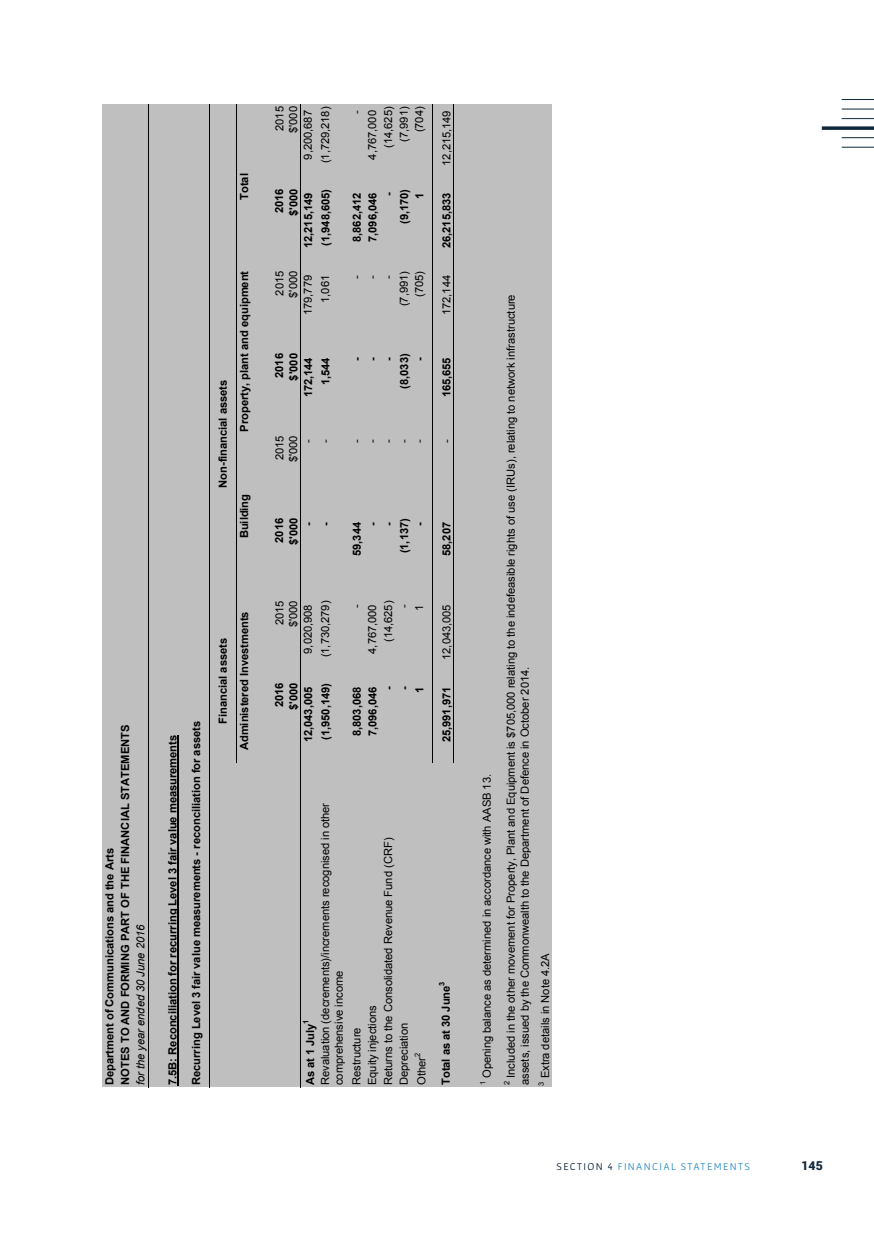
<style>
.page{position:relative;width:874px;height:1241px;background:#fff}
.page>*{position:absolute;margin:0;border:0;box-sizing:border-box;transform-origin:0 0}
.t1{font:900 12.25px "Roboto";color:#0e293a}
.t2{font:11.2px/13.8px "Arial";letter-spacing:-.005em;color:#000}
.t3{font:700 11.2px/14.2px "Arial";letter-spacing:-.005em;color:#000}
.t4{font:italic 11.2px "Arial";letter-spacing:-.005em;color:#000}
.t5{font:10.5px "Gafata";letter-spacing:.13em;color:#2488c2}
.t6{font:7.52px "Arial";color:#000}
.t7{font:700 7.52px "Arial";color:#000}
.s1{color:#00162d}
</style>
<div class="page">
<hr style="left:841px;top:99px;width:32px;height:1px;background:#0e293a">
<svg style="left:821px;top:126px;width:52px;height:4px"></svg>
<hr style="left:841px;top:109px;width:32px;height:1px;background:#0e293a">
<hr style="left:841px;top:137px;width:32px;height:1px;background:#0e293a">
<hr style="left:841px;top:118px;width:32px;height:1px;background:#0e293a">
<hr style="left:841px;top:147px;width:32px;height:1px;background:#0e293a">
<div style="left:102px;top:104px;width:449px;height:982px;background:#bfbfbf"></div>
<hr style="left:177px;top:734px;width:2px;height:351px;background:#000">
<hr style="left:148px;top:104px;width:1px;height:983px;background:#000">
<hr style="left:209px;top:104px;width:1px;height:983px;background:#000">
<hr style="left:236px;top:104px;width:1px;height:659px;background:#000">
<hr style="left:300px;top:104px;width:1px;height:983px;background:#000">
<hr style="left:431px;top:104px;width:1px;height:659px;background:#000">
<hr style="left:453px;top:104px;width:1px;height:659px;background:#000">
<p class="t3" style="left:237px;top:200px;width:28px;rotate:-90deg">Total</p>
<p class="t3" style="left:216px;top:488px;width:110px;rotate:-90deg">Non-financial assets</p>
<p class="t3" style="left:237px;top:431px;width:162px;rotate:-90deg">Property, plant and equipment</p>
<p class="t3" style="left:237px;top:538px;width:46px;rotate:-90deg">Building</p>
<p class="t3" style="left:102px;top:1085px;width:362px;line-height:15.6px;rotate:-90deg">Department of Communications and the Arts<br>NOTES TO AND FORMING PART OF THE FINANCIAL STATEMENTS</p>
<p class="t4" style="left:133px;top:1085px;width:162px;rotate:-90deg">for the year ended 30 June 2016</p>
<p class="t3" style="left:161px;top:1085px;width:366px;line-height:23.6px;rotate:-90deg">7.5B: Reconciliation for recurring Level 3 fair value measurements<br>Recurring Level 3 fair value measurements - reconciliation for assets</p>
<p class="t3" style="left:216px;top:723px;width:87px;rotate:-90deg">Financial assets</p>
<p class="t3" style="left:237px;top:750px;width:140px;rotate:-90deg">Administered Investments</p>
<p class="t2" style="left:272px;top:133px;width:28px;rotate:-90deg">2015 $'000</p>
<p class="t2" style="left:318px;top:163px;width:58px;rotate:-90deg">(1,729,218)</p>
<p class="t2" style="left:300px;top:159px;width:51px;rotate:-90deg">9,200,687</p>
<p class="t2" style="left:349px;top:114px;width:5px;rotate:-90deg">-</p>
<p class="t2" style="left:396px;top:142px;width:37px;rotate:-90deg">(7,991)</p>
<p class="t2" style="left:381px;top:148px;width:43px;rotate:-90deg">(14,625)</p>
<p class="t2" style="left:412px;top:132px;width:27px;rotate:-90deg">(704)</p>
<p class="t2" style="left:365px;top:159px;width:51px;rotate:-90deg">4,767,000</p>
<p class="t2" style="left:439px;top:166px;width:57px;rotate:-90deg">12,215,149</p>
<p class="t3" style="left:272px;top:216px;width:29px;rotate:-90deg">2016 $'000</p>
<p class="t3" style="left:318px;top:246px;width:58px;rotate:-90deg">(1,948,605)</p>
<p class="t3" style="left:301px;top:248px;width:57px;rotate:-90deg">12,215,149</p>
<p class="t3" style="left:365px;top:242px;width:51px;rotate:-90deg">7,096,046</p>
<p class="t3" style="left:349px;top:242px;width:51px;rotate:-90deg">8,862,412</p>
<p class="t3" style="left:381px;top:196px;width:5px;rotate:-90deg">-</p>
<p class="t3" style="left:397px;top:224px;width:37px;rotate:-90deg">(9,170)</p>
<p class="t3" style="left:412px;top:199px;width:8px;rotate:-90deg">1</p>
<p class="t3" style="left:439px;top:248px;width:57px;rotate:-90deg">26,215,833</p>
<p class="t2" style="left:272px;top:298px;width:28px;rotate:-90deg">2015 $'000</p>
<p class="t2" style="left:300px;top:315px;width:42px;rotate:-90deg">179,779</p>
<p class="t2" style="left:318px;top:303px;width:29px;rotate:-90deg">1,061</p>
<p class="t2" style="left:349px;top:279px;width:5px;rotate:-90deg">-</p>
<p class="t2" style="left:365px;top:279px;width:5px;rotate:-90deg">-</p>
<p class="t2" style="left:381px;top:278px;width:5px;rotate:-90deg">-</p>
<p class="t2" style="left:396px;top:306px;width:37px;rotate:-90deg">(7,991)</p>
<p class="t2" style="left:412px;top:297px;width:27px;rotate:-90deg">(705)</p>
<p class="t2" style="left:439px;top:315px;width:42px;rotate:-90deg">172,144</p>
<p class="t3" style="left:272px;top:380px;width:29px;rotate:-90deg">2016 $'000</p>
<p class="t3" style="left:318px;top:385px;width:29px;rotate:-90deg">1,544</p>
<p class="t3" style="left:301px;top:397px;width:42px;rotate:-90deg">172,144</p>
<p class="t3" style="left:349px;top:361px;width:5px;rotate:-90deg">-</p>
<p class="t3" style="left:365px;top:361px;width:5px;rotate:-90deg">-</p>
<p class="t3" style="left:381px;top:361px;width:5px;rotate:-90deg">-</p>
<p class="t3" style="left:397px;top:388px;width:37px;rotate:-90deg">(8,033)</p>
<p class="t3" style="left:412px;top:361px;width:5px;rotate:-90deg">-</p>
<p class="t3" style="left:439px;top:397px;width:42px;rotate:-90deg">165,655</p>
<p class="t2" style="left:272px;top:462px;width:28px;rotate:-90deg">2015 $'000</p>
<p class="t2" style="left:300px;top:443px;width:5px;rotate:-90deg">-</p>
<p class="t2" style="left:318px;top:443px;width:5px;rotate:-90deg">-</p>
<p class="t2" style="left:349px;top:443px;width:5px;rotate:-90deg">-</p>
<p class="t2" style="left:365px;top:443px;width:5px;rotate:-90deg">-</p>
<p class="t2" style="left:381px;top:443px;width:5px;rotate:-90deg">-</p>
<p class="t2" style="left:396px;top:443px;width:5px;rotate:-90deg">-</p>
<p class="t2" style="left:412px;top:443px;width:5px;rotate:-90deg">-</p>
<p class="t2" style="left:439px;top:443px;width:5px;rotate:-90deg">-</p>
<p class="t3" style="left:272px;top:545px;width:29px;rotate:-90deg">2016 $'000</p>
<p class="t3" style="left:301px;top:525px;width:5px;rotate:-90deg">-</p>
<p class="t3" style="left:318px;top:525px;width:5px;rotate:-90deg">-</p>
<p class="t3" style="left:349px;top:556px;width:35px;rotate:-90deg">59,344</p>
<p class="t3" style="left:365px;top:525px;width:5px;rotate:-90deg">-</p>
<p class="t3" style="left:381px;top:525px;width:5px;rotate:-90deg">-</p>
<p class="t3" style="left:397px;top:553px;width:37px;rotate:-90deg">(1,137)</p>
<p class="t3" style="left:412px;top:525px;width:5px;rotate:-90deg">-</p>
<p class="t3" style="left:439px;top:556px;width:35px;rotate:-90deg">58,207</p>
<p class="t2" style="left:272px;top:627px;width:28px;rotate:-90deg">2015 $'000</p>
<p class="t2" style="left:318px;top:657px;width:58px;rotate:-90deg">(1,730,279)</p>
<p class="t2" style="left:300px;top:653px;width:51px;rotate:-90deg">9,020,908</p>
<p class="t2" style="left:349px;top:608px;width:5px;rotate:-90deg">-</p>
<p class="t2" style="left:381px;top:642px;width:43px;rotate:-90deg">(14,625)</p>
<p class="t2" style="left:365px;top:653px;width:51px;rotate:-90deg">4,767,000</p>
<p class="t2" style="left:396px;top:608px;width:5px;rotate:-90deg">-</p>
<p class="t2" style="left:412px;top:610px;width:8px;rotate:-90deg">1</p>
<p class="t2" style="left:439px;top:659px;width:57px;rotate:-90deg">12,043,005</p>
<p class="t3" style="left:272px;top:709px;width:29px;rotate:-90deg">2016 $'000</p>
<p class="t3" style="left:318px;top:739px;width:58px;rotate:-90deg">(1,950,149)</p>
<p class="t3" style="left:301px;top:742px;width:57px;rotate:-90deg">12,043,005</p>
<p class="t3" style="left:365px;top:736px;width:51px;rotate:-90deg">7,096,046</p>
<p class="t3" style="left:349px;top:736px;width:51px;rotate:-90deg">8,803,068</p>
<p class="t3" style="left:381px;top:690px;width:5px;rotate:-90deg">-</p>
<p class="t3" style="left:397px;top:690px;width:5px;rotate:-90deg">-</p>
<p class="t3" style="left:412px;top:692px;width:8px;rotate:-90deg">1</p>
<p class="t3" style="left:439px;top:742px;width:57px;rotate:-90deg">25,991,971</p>
<p class="t2" style="left:318px;top:1084px;width:284px;rotate:-90deg">Revaluation (decrements)/increments recognised in other comprehensive income</p>
<p class="t2" style="left:381px;top:1084px;width:249px;rotate:-90deg">Returns to the Consolidated Revenue Fund (CRF)</p>
<p class="t2" style="left:365px;top:1084px;width:81px;rotate:-90deg">Equity injections</p>
<p class="t7" style="left:300px;top:1023px;width:6px;rotate:-90deg">1</p>
<p class="t2" style="left:396px;top:1084px;width:64px;rotate:-90deg">Depreciation</p>
<p class="t3" style="left:303px;top:1084px;width:63px;rotate:-90deg">As at 1 July</p>
<p class="t2" style="left:349px;top:1085px;width:59px;rotate:-90deg">Restructure</p>
<p class="t6" style="left:412px;top:1057px;width:6px;rotate:-90deg">2</p>
<p class="t2" style="left:414px;top:1084px;width:29px;rotate:-90deg">Other</p>
<p class="t7" style="left:436px;top:985px;width:6px;rotate:-90deg">3</p>
<p class="t3" style="left:439px;top:1084px;width:101px;rotate:-90deg">Total as at 30 June</p>
<p class="t2" style="left:479px;top:1077px;width:305px;rotate:-90deg">Opening balance as determined in accordance with AASB 13.</p>
<p class="t6" style="left:477px;top:1085px;width:6px;rotate:-90deg">1</p>
<p class="t2" style="left:503px;top:1085px;width:792px;text-indent:7px;rotate:-90deg">Included in the other movement for Property, Plant and Equipment is $705,000 relating to the indefeasible rights of use (IRUs), relating to network infrastructure assets, issued by the Commonwealth to the Department of Defence in October 2014.</p>
<p class="t2" style="left:538px;top:1078px;width:127px;rotate:-90deg">Extra details in Note 4.2A</p>
<p class="t6" style="left:501px;top:1085px;width:6px;rotate:-90deg">2</p>
<p class="t6" style="left:535px;top:1085px;width:6px;rotate:-90deg">3</p>
<p class="t5" style="left:556px;top:1160px;width:195px"><span class="s1">SECTION 4</span> FINANCIAL STATEMENTS</p>
<p class="t1" style="left:801px;top:1156px;width:23px">145</p>
</div>
